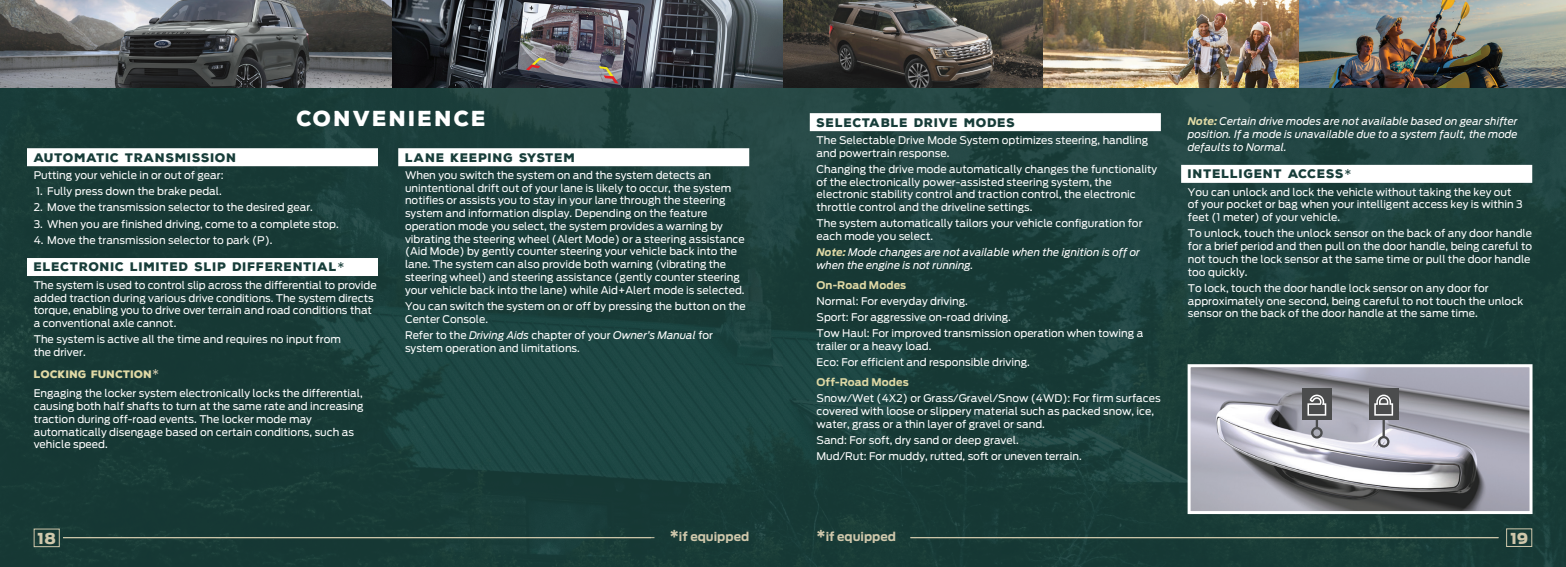
<style>
.page{position:relative;width:1566px;height:567px;background:#fff}
.page>*{position:absolute;margin:0;border:0;box-sizing:border-box;transform-origin:0 0}
.t1{font:900 21px "Nexa Rust Sans";letter-spacing:.1em;color:#fff}
.t2{font:900 15px "Ford Antenna";color:#d0c8ac}
.Paragraph_Style_3{font:900 12px "Nexa Rust Sans";letter-spacing:.06em;color:#173d39}
.t3{font:700 12px "Ford Antenna";color:#d0c8ac}
.Body_White{font:10.5px/12.8px "Ford Antenna";color:#fff}
.Body_White-2{font:italic 10.5px/12.8px "Ford Antenna";color:#fff}
.SubSubheader{font:700 10.5px "Ford Antenna";letter-spacing:.01em;color:#e0d9a5}
.Body_White-3{font:900 10.5px "Nexa Rust Sans";letter-spacing:.01em;color:#e0d9a5}
.s1{font-family:"Ford Antenna";font-weight:400}
.s2{font-family:"Ford Antenna";font-weight:400;font-size:12px;color:#d0c8ac}
.s3{font-style:italic}
.s4{font-weight:700;color:#e0d9a5}
.s5{font-size:15px}
</style>
<div class="page">
<img style="left:0;top:87px;width:783px;height:480px">
<svg style="left:783px;top:87px;width:783px;height:480px;background:#1c3f3b"></svg>
<img style="left:0;top:0;width:1566px;height:87px">
<div style="left:810px;top:113px;width:351px;height:18px;background:#fff"></div>
<div style="left:1181px;top:165px;width:351px;height:18px;background:#fff"></div>
<div style="left:27px;top:148px;width:351px;height:18px;background:#fff"></div>
<div style="left:27px;top:258px;width:351px;height:18px;background:#fff"></div>
<div style="left:398px;top:148px;width:351px;height:18px;background:#fff"></div>
<img style="left:1192px;top:368px;width:337px;height:142px">
<div style="left:1188px;top:364px;width:345px;height:150px;border:3px solid #fff"></div>
<hr style="left:1316px;top:392px;width:2px;height:36px;background:#4b4c4d">
<div style="left:1311px;top:427px;width:12px;height:12px;border:2px solid #4b4c4d;border-radius:50%"></div>
<div style="left:1302px;top:389px;width:30px;height:31px;background:#4b4c4d"></div>
<svg style="left:1307px;top:395px;width:19px;height:21px"></svg>
<hr style="left:1383px;top:392px;width:2px;height:45px;background:#4b4c4d">
<div style="left:1378px;top:436px;width:12px;height:12px;border:2px solid #4b4c4d;border-radius:50%"></div>
<div style="left:1369px;top:389px;width:29px;height:31px;background:#4b4c4d"></div>
<svg style="left:1374px;top:395px;width:19px;height:21px"></svg>
<hr style="left:63px;top:537px;width:591px;height:1px;background:#d0c8ac">
<hr style="left:910px;top:537px;width:589px;height:1px;background:#d0c8ac">
<svg style="left:1506px;top:528px;width:27px;height:19px"></svg>
<svg style="left:33px;top:528px;width:27px;height:19px"></svg>
<p class="t1" style="left:297px;top:104px;width:191px">CONVENIENCE</p>
<p class="Paragraph_Style_3" style="left:34px;top:149px;width:204px">AUTOMATIC TRANSMISSION</p>
<p class="Body_White" style="left:34px;top:168px;width:191px">Putting your vehicle in or out of gear:</p>
<p class="Body_White" style="left:36px;top:184px;width:187px">1. Fully press down the brake pedal.</p>
<p class="Body_White" style="left:34px;top:200px;width:281px">2. Move the transmission selector to the desired gear.</p>
<p class="Body_White" style="left:34px;top:216px;width:306px">3. When you are finished driving, come to a complete stop.</p>
<p class="Body_White" style="left:34px;top:233px;width:240px">4. Move the transmission selector to park (P).</p>
<p class="Paragraph_Style_3" style="left:34px;top:259px;width:312px">ELECTRONIC LIMITED SLIP DIFFERENTIAL<span class="s1">*</span></p>
<p class="Body_White" style="left:34px;top:277px;width:344px">The system is used to control slip across the differential to provide added traction during various drive conditions. The system directs torque, enabling you to drive over terrain and road conditions that a conventional axle cannot.</p>
<p class="Body_White" style="left:34px;top:332px;width:309px">The system is active all the time and requires no input from the driver.</p>
<p class="Body_White-3" style="left:34px;top:367px;width:127px">LOCKING FUNCTION<span class="s2">*</span></p>
<p class="Body_White" style="left:34px;top:386px;width:331px">Engaging the locker system electronically locks the differential, causing both half shafts to turn at the same rate and increasing traction during off-road events. The locker mode may automatically disengage based on certain conditions, such as vehicle speed.</p>
<p class="Paragraph_Style_3" style="left:405px;top:149px;width:172px">LANE KEEPING SYSTEM</p>
<p class="Body_White" style="left:405px;top:168px;width:341px">When you switch the system on and the system detects an unintentional drift out of your lane is likely to occur, the system notifies or assists you to stay in your lane through the steering system and information display. Depending on the feature operation mode you select, the system provides a warning by vibrating the steering wheel (Alert Mode) or a steering assistance (Aid Mode) by gently counter steering your vehicle back into the lane. The system can also provide both warning (vibrating the steering wheel) and steering assistance (gently counter steering your vehicle back into the lane) while Aid+Alert mode is selected.</p>
<p class="Body_White" style="left:405px;top:299px;width:342px">You can switch the system on or off by pressing the button on the<br>Center Console.</p>
<p class="Body_White" style="left:405px;top:328px;width:310px">Refer to the <span class="s3">Driving Aids</span> chapter of your <span class="s3">Owner’s Manual</span> for system operation and limitations.</p>
<p class="Paragraph_Style_3" style="left:817px;top:114px;width:200px">SELECTABLE DRIVE MODES</p>
<p class="Body_White" style="left:817px;top:133px;width:333px">The Selectable Drive Mode System optimizes steering, handling and powertrain response.</p>
<p class="Body_White" style="left:817px;top:162px;width:342px">Changing the drive mode automatically changes the functionality of the electronically power-assisted steering system, the electronic stability control and traction control, the electronic throttle control and the driveline settings.</p>
<p class="Body_White" style="left:817px;top:216px;width:328px">The system automatically tailors your vehicle configuration for each mode you select.</p>
<p class="Body_White-2" style="left:817px;top:245px;width:325px"><span class="s4">Note:</span> Mode changes are not available when the ignition is off or when the engine is not running.</p>
<p class="SubSubheader" style="left:817px;top:275px;width:91px">On-Road Modes</p>
<p class="Body_White" style="left:817px;top:294px;width:153px">Normal: For everyday driving.</p>
<p class="Body_White" style="left:817px;top:310px;width:196px">Sport: For aggressive on-road driving.</p>
<p class="Body_White" style="left:817px;top:326px;width:328px">Tow Haul: For improved transmission operation when towing a trailer or a heavy load.</p>
<p class="Body_White" style="left:817px;top:355px;width:215px">Eco: For efficient and responsible driving.</p>
<p class="SubSubheader" style="left:817px;top:373px;width:94px">Off-Road Modes</p>
<p class="Body_White" style="left:817px;top:391px;width:346px">Snow/Wet (4X2) or Grass/Gravel/Snow (4WD): For firm surfaces covered with loose or slippery material such as packed snow, ice, water, grass or a thin layer of gravel or sand.</p>
<p class="Body_White" style="left:817px;top:433px;width:204px">Sand: For soft, dry sand or deep gravel.</p>
<p class="Body_White" style="left:817px;top:449px;width:267px">Mud/Rut: For muddy, rutted, soft or uneven terrain.</p>
<p class="Body_White-2" style="left:1188px;top:114px;width:331px;text-align:justify"><span class="s4">Note:</span> Certain drive modes are not available based on gear shifter position. If a mode is unavailable due to a system fault, the mode defaults to Normal.</p>
<p class="Paragraph_Style_3" style="left:1188px;top:166px;width:165px">INTELLIGENT ACCESS<span class="s1">*</span></p>
<p class="Body_White" style="left:1188px;top:184px;width:336px">You can unlock and lock the vehicle without taking the key out of your pocket or bag when your intelligent access key is within 3 feet (1 meter) of your vehicle.</p>
<p class="Body_White" style="left:1188px;top:226px;width:346px">To unlock, touch the unlock sensor on the back of any door handle for a brief period and then pull on the door handle, being careful to not touch the lock sensor at the same time or pull the door handle too quickly.</p>
<p class="Body_White" style="left:1188px;top:280px;width:337px">To lock, touch the door handle lock sensor on any door for approximately one second, being careful to not touch the unlock sensor on the back of the door handle at the same time.</p>
<p class="t3" style="left:670px;top:526px;width:81px"><span class="s5">*</span>if equipped</p>
<p class="t3" style="left:817px;top:526px;width:81px"><span class="s5">*</span>if equipped</p>
<h2 class="t2" style="left:38px;top:524px;width:20px">18</h2>
<h2 class="t2" style="left:1510px;top:524px;width:19px">19</h2>
</div>
